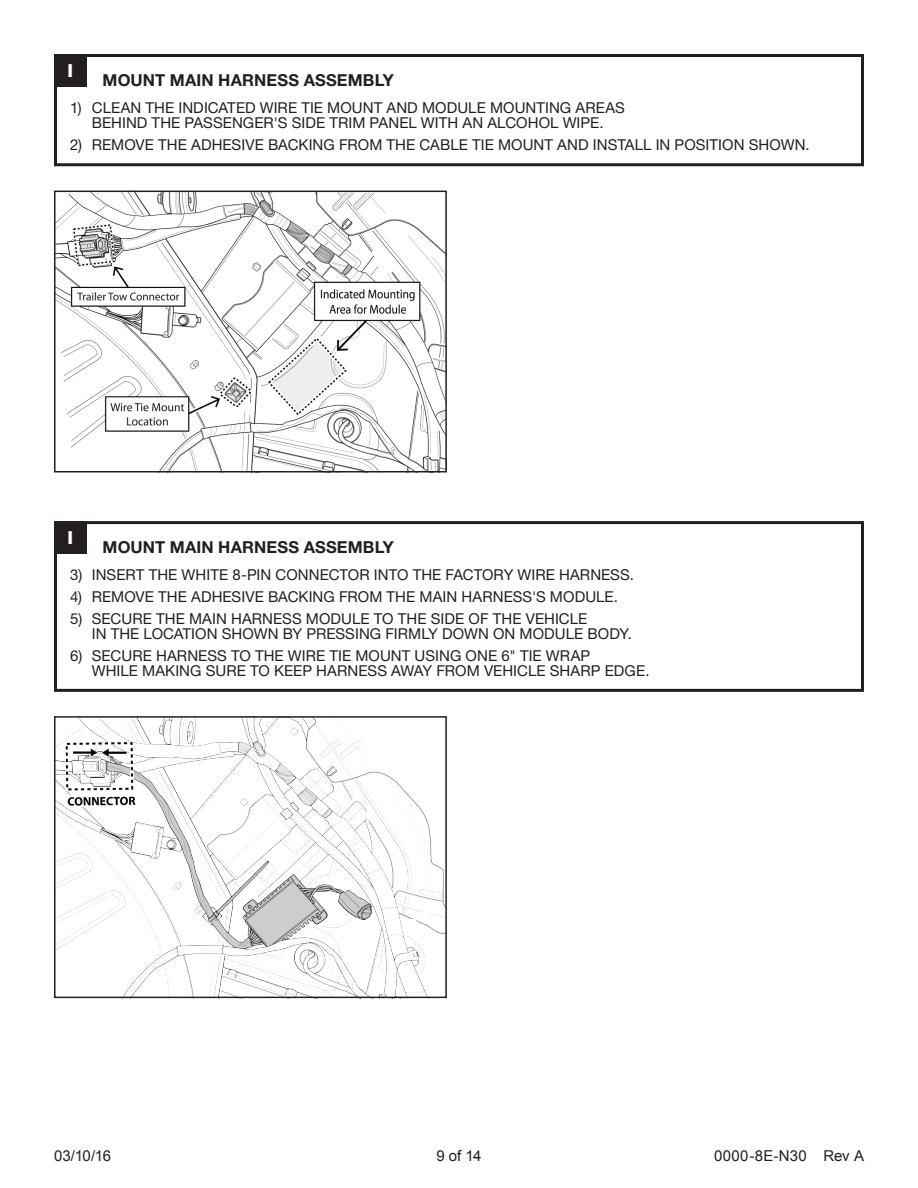
<style>
.page{position:relative;width:918px;height:1188px;background:#fff}
.page>*{position:absolute;margin:0;border:0;box-sizing:border-box;transform-origin:0 0}
.t1{font:800 18px "Helvetica Neue LT Std";color:#fff}
.t2{font:700 16.5px "Helvetica Neue LT Std";letter-spacing:.01em;color:#231f20}
.t3{font:15px/15px "Helvetica Neue LT Std";letter-spacing:.005em;color:#231f20}
.t4{font:15px "Arial";letter-spacing:.005em;color:#231f20}
</style>
<div class="page">
<div style="left:54px;top:54px;width:810px;height:112px;border:3px solid #231f20"></div>
<div style="left:54px;top:521px;width:810px;height:171px;border:3px solid #231f20"></div>
<div style="left:54px;top:54px;width:32px;height:32px;background:#231f20"></div>
<div style="left:54px;top:521px;width:32px;height:33px;background:#231f20"></div>
<img style="left:57px;top:194px;width:387px;height:275px">
<div style="left:54px;top:191px;width:393px;height:281px;border:2px solid #231f20"></div>
<img style="left:57px;top:719px;width:387px;height:276px">
<div style="left:54px;top:716px;width:393px;height:282px;border:2px solid #231f20"></div>
<p class="t1" style="left:67px;top:60px;width:7px">I</p>
<p class="t2" style="left:103px;top:70px;width:293px">MOUNT MAIN HARNESS ASSEMBLY</p>
<p class="t3" style="left:70px;top:100px;width:556px;text-align:center">1) CLEAN THE INDICATED WIRE TIE MOUNT AND MODULE MOUNTING AREAS<br>BEHIND THE PASSENGER'S SIDE TRIM PANEL WITH AN ALCOHOL WIPE.</p>
<p class="t3" style="left:70px;top:137px;width:741px">2) REMOVE THE ADHESIVE BACKING FROM THE CABLE TIE MOUNT AND INSTALL IN POSITION SHOWN.</p>
<p class="t1" style="left:67px;top:527px;width:7px">I</p>
<p class="t2" style="left:103px;top:537px;width:293px">MOUNT MAIN HARNESS ASSEMBLY</p>
<p class="t3" style="left:70px;top:567px;width:565px">3) INSERT THE WHITE 8-PIN CONNECTOR INTO THE FACTORY WIRE HARNESS.</p>
<p class="t3" style="left:70px;top:589px;width:549px">4) REMOVE THE ADHESIVE BACKING FROM THE MAIN HARNESS'S MODULE.</p>
<p class="t3" style="left:92px;top:611px;width:542px;text-indent:-22px">5) SECURE THE MAIN HARNESS MODULE TO THE SIDE OF THE VEHICLE<br>IN THE LOCATION SHOWN BY PRESSING FIRMLY DOWN ON MODULE BODY.</p>
<p class="t3" style="left:92px;top:648px;width:559px;text-indent:-22px">6) SECURE HARNESS TO THE WIRE TIE MOUNT USING ONE 6" TIE WRAP<br>WHILE MAKING SURE TO KEEP HARNESS AWAY FROM VEHICLE SHARP EDGE.</p>
<p class="t4" style="left:54px;top:1146px;width:59px">03/10/16</p>
<p class="t4" style="left:436px;top:1146px;width:47px">9 of 14</p>
<p class="t4" style="left:714px;top:1146px;width:151px">0000-8E-N30 Rev A</p>
</div>
